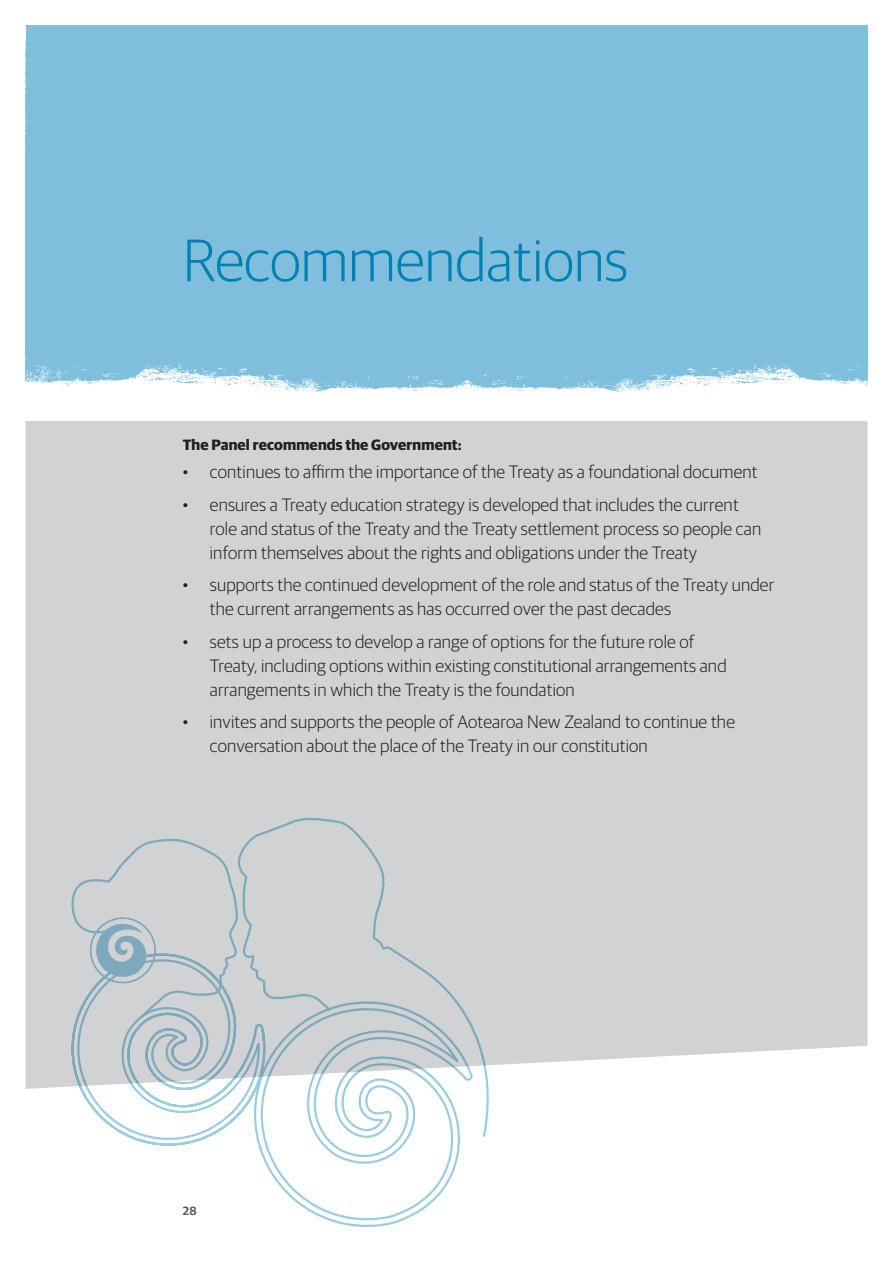
<style>
.page{position:relative;width:893px;height:1263px;background:#fff}
.page>*{position:absolute;margin:0;border:0;box-sizing:border-box;transform-origin:0 0}
.t1{font:300 60px "Guardian Sans";color:#0081b4}
.t2{font:300 18px/24px "Guardian Sans";letter-spacing:.01em;color:#231f20}
.t3{font:700 15px "Guardian Sans";letter-spacing:.01em;color:#231f20}
.t4{font:600 12px "Guardian Sans";color:#57585a}
</style>
<div class="page">
<div style="left:26px;top:421px;width:841px;height:668px;background:#d1d2d4"></div>
<div style="left:26px;top:26px;width:841px;height:339px;background:#7fbfdd"></div>
<img style="left:26px;top:365px;width:841px;height:28px">
<svg style="left:71px;top:818px;width:418px;height:328px;background:#cfd4d7"></svg>
<svg style="left:88px;top:914px;width:71px;height:72px;background:#afc1c9"></svg>
<svg style="left:251px;top:999px;width:222px;height:228px"></svg>
<h1 class="t1" style="left:183px;top:219px;width:447px">Recommendations</h1>
<p class="t3" style="left:183px;top:433px;width:280px">The Panel recommends the Government:</p>
<p class="t2" style="left:183px;top:459px;width:576px">• continues to affirm the importance of the Treaty as a foundational document</p>
<p class="t2" style="left:210px;top:491px;width:553px;text-indent:-27px">• ensures a Treaty education strategy is developed that includes the current role and status of the Treaty and the Treaty settlement process so people can inform themselves about the rights and obligations under the Treaty</p>
<p class="t2" style="left:210px;top:572px;width:566px;text-indent:-27px">• supports the continued development of the role and status of the Treaty under the current arrangements as has occurred over the past decades</p>
<p class="t2" style="left:210px;top:628px;width:518px;text-indent:-27px">• sets up a process to develop a range of options for the future role of<br>Treaty, including options within existing constitutional arrangements and arrangements in which the Treaty is the foundation</p>
<p class="t2" style="left:210px;top:709px;width:527px;text-indent:-27px">• invites and supports the people of Aotearoa New Zealand to continue the conversation about the place of the Treaty in our constitution</p>
<p class="t4" style="left:183px;top:1202px;width:15px">28</p>
</div>
